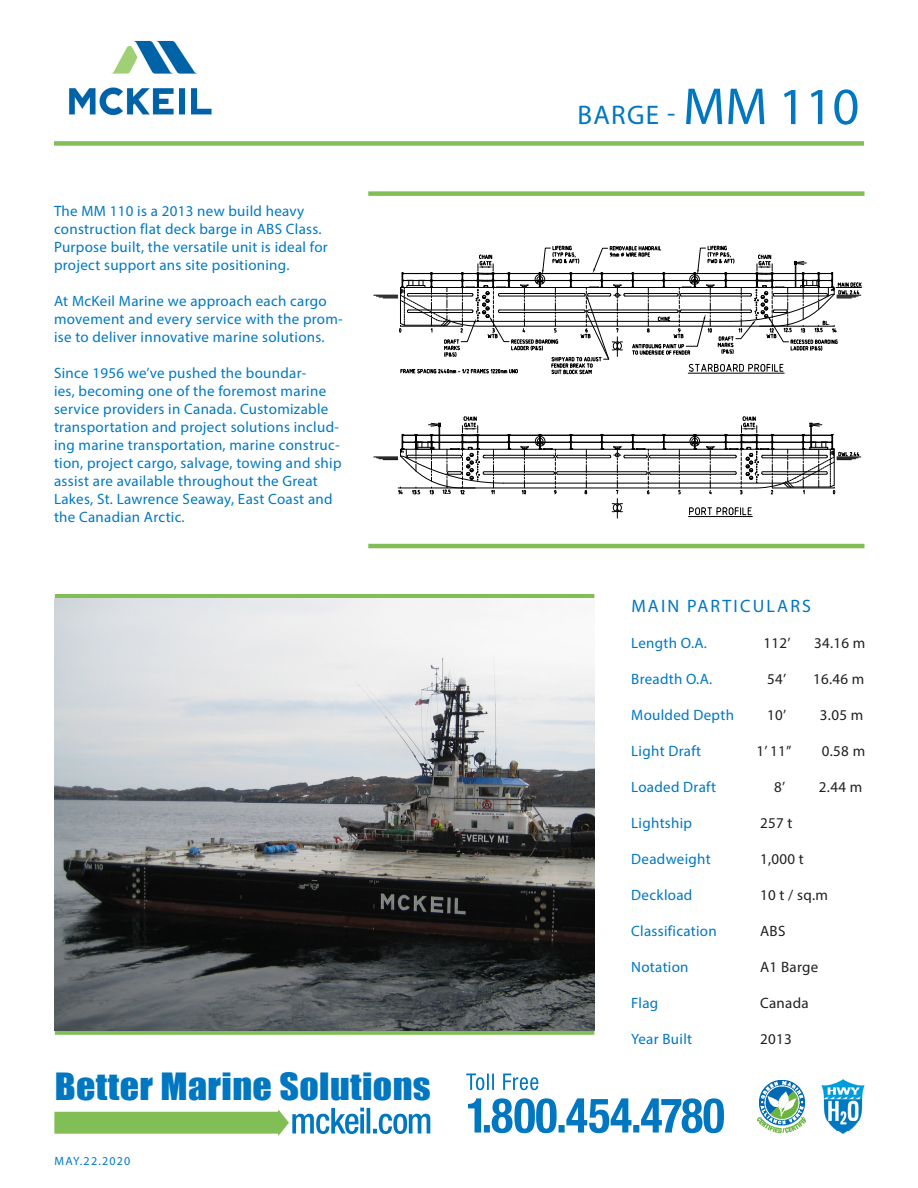
<style>
.page{position:relative;width:918px;height:1188px;background:#fff}
.page>*{position:absolute;margin:0;border:0;box-sizing:border-box;transform-origin:0 0}
.t1{font:34.5px "Impact";letter-spacing:.01em;color:#0077c0;scale:1.1 1}
.t2{font:27px "Myriad Pro";letter-spacing:.05em;color:#0077c0}
.t3{font:18px "Myriad Pro";letter-spacing:.12em;color:#0077c0}
.t4{font:15px/18px "Myriad Pro";letter-spacing:.02em;color:#0079c2}
.t5{font:15px "Myriad Pro";letter-spacing:.02em;color:#0077c0}
.t6{font:15px "Myriad Pro";letter-spacing:.02em;color:#231f20}
.t7{font:12px "Myriad Pro";letter-spacing:.1em;color:#0077c0}
.s1{font-size:52.5px}
</style>
<div class="page">
<div style="left:54px;top:141px;width:810px;height:5px;background:#82be56"></div>
<div style="left:368px;top:191px;width:497px;height:5px;background:#82be56"></div>
<hr style="left:368px;top:544px;width:497px;height:4px;background:#82be56">
<div style="left:55px;top:1030px;width:539px;height:5px;background:#82be56"></div>
<hr style="left:55px;top:594px;width:539px;height:4px;background:#82be56">
<svg style="left:368px;top:245px;width:496px;height:299px"></svg>
<img style="left:54px;top:598px;width:540px;height:432px">
<img style="left:69px;top:40px;width:143px;height:76px">
<img style="left:757px;top:1081px;width:49px;height:52px">
<svg style="left:54px;top:1107px;width:376px;height:29px"></svg>
<img style="left:821px;top:1080px;width:44px;height:54px">
<svg style="left:468px;top:1098px;width:256px;height:35px"></svg>
<svg style="left:466px;top:1074px;width:72px;height:16px"></svg>
<p class="t4" style="left:54px;top:202px;width:275px">The MM 110 is a 2013 new build heavy construction flat deck barge in ABS Class.<br>Purpose built, the versatile unit is ideal for project support ans site positioning.</p>
<p class="t4" style="left:54px;top:292px;width:290px">At McKeil Marine we approach each cargo movement and every service with the prom&shy;ise to deliver innovative marine solutions.</p>
<p class="t4" style="left:54px;top:364px;width:289px">Since 1956 we’ve pushed the boundar-<br>ies, becoming one of the foremost marine service providers in Canada. Customizable transportation and project solutions includ&shy;ing marine transportation, marine construc&shy;tion, project cargo, salvage, towing and ship assist are available throughout the Great Lakes, St. Lawrence Seaway, East Coast and the Canadian Arctic.</p>
<p class="t1" style="left:55px;top:1060px;width:343px">Better Marine Solutions</p>
<p class="t7" style="left:55px;top:1153px;width:77px">MAY.22.2020</p>
<p class="t2" style="left:577px;top:98px;width:284px">BARGE - <span class="s1">MM 110</span></p>
<p class="t3" style="left:631px;top:595px;width:181px">MAIN PARTICULARS</p>
<p class="t5" style="left:631px;top:634px;width:77px">Length O.A.</p>
<p class="t6" style="left:764px;top:634px;width:29px">112’</p>
<p class="t6" style="left:814px;top:634px;width:53px">34.16 m</p>
<p class="t5" style="left:631px;top:670px;width:83px">Breadth O.A.</p>
<p class="t6" style="left:767px;top:670px;width:21px">54’</p>
<p class="t6" style="left:813px;top:670px;width:53px">16.46 m</p>
<p class="t5" style="left:631px;top:706px;width:104px">Moulded Depth</p>
<p class="t6" style="left:767px;top:706px;width:21px">10’</p>
<p class="t6" style="left:820px;top:706px;width:45px">3.05 m</p>
<p class="t5" style="left:631px;top:742px;width:71px">Light Draft</p>
<p class="t6" style="left:757px;top:742px;width:36px">1’ 11”</p>
<p class="t6" style="left:822px;top:742px;width:45px">0.58 m</p>
<p class="t5" style="left:631px;top:778px;width:86px">Loaded Draft</p>
<p class="t6" style="left:774px;top:778px;width:13px">8’</p>
<p class="t6" style="left:819px;top:778px;width:45px">2.44 m</p>
<p class="t5" style="left:631px;top:814px;width:62px">Lightship</p>
<p class="t6" style="left:760px;top:814px;width:34px">257 t</p>
<p class="t5" style="left:631px;top:850px;width:81px">Deadweight</p>
<p class="t6" style="left:760px;top:850px;width:45px">1,000 t</p>
<p class="t5" style="left:631px;top:886px;width:63px">Deckload</p>
<p class="t6" style="left:760px;top:886px;width:69px">10 t / sq.m</p>
<p class="t5" style="left:631px;top:922px;width:87px">Classification</p>
<p class="t6" style="left:760px;top:922px;width:27px">ABS</p>
<p class="t5" style="left:631px;top:958px;width:59px">Notation</p>
<p class="t6" style="left:760px;top:958px;width:60px">A1 Barge</p>
<p class="t5" style="left:631px;top:994px;width:29px">Flag</p>
<p class="t6" style="left:760px;top:994px;width:50px">Canada</p>
<p class="t5" style="left:631px;top:1030px;width:62px">Year Built</p>
<p class="t6" style="left:760px;top:1030px;width:33px">2013</p>
</div>
